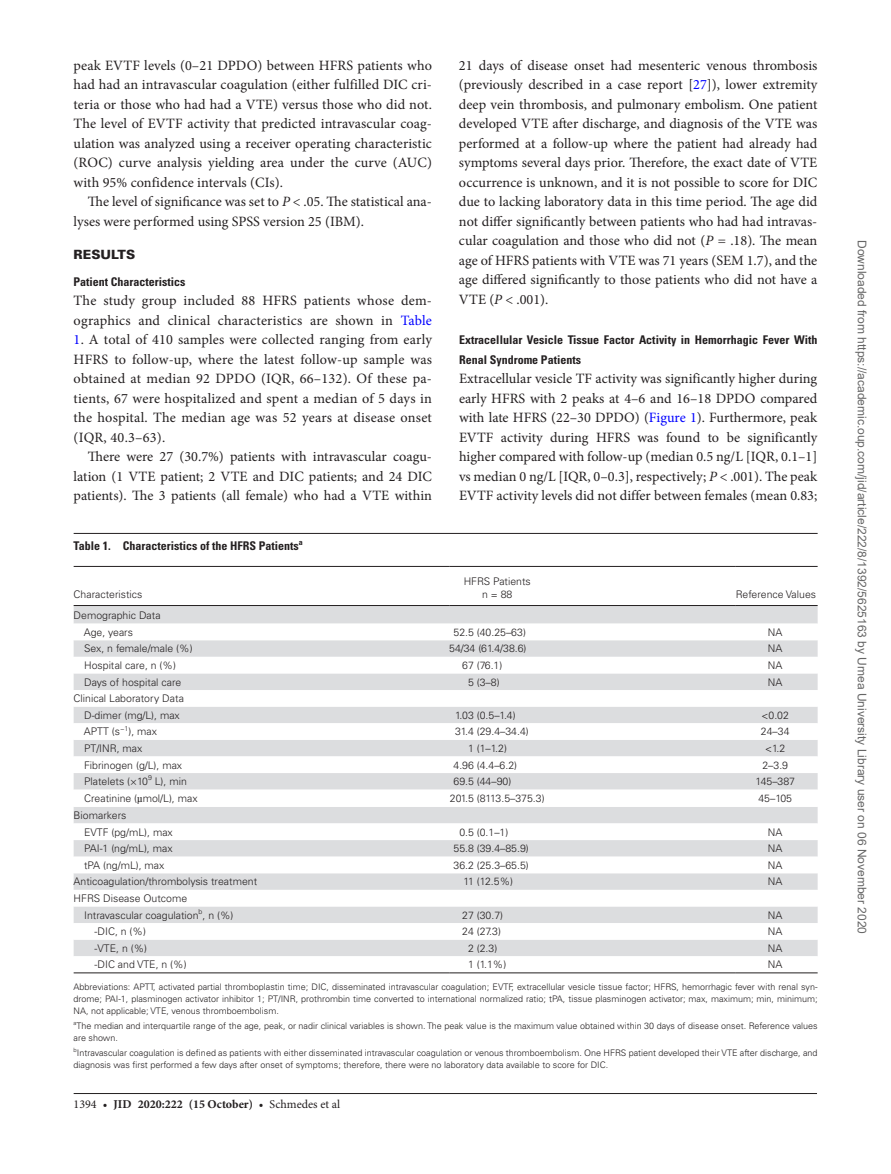
<style>
.page{position:relative;width:891px;height:1174px;background:#fff}
.page>*{position:absolute;margin:0;border:0;box-sizing:border-box;transform-origin:0 0}
.t1{font:14.25px/19.5px "Minion Pro";letter-spacing:.005em;color:#231f20;text-align:justify}
.t2{font:900 12.75px "Univers LT Std";color:#231f20}
.t3{font:700 condensed 12px/19.5px "Univers LT Std";color:#231f20}
.t4{font:12px "Arial";color:#666}
.t5{font:700 12px "Minion Pro";color:#231f20}
.t6{font:300 10.5px/16.6px "Univers LT Std";color:#231f20}
.t7{font:300 9px/12px "Univers LT Std";color:#231f20}
.t8{font:700 condensed 7.95px "Univers LT Std";color:#231f20}
.s1{font-style:italic}
.s2{color:#00f}
.s3{font-family:"Gandhari Unicode";font-weight:400}
.s4{font-weight:400}
</style>
<div class="page">
<hr style="left:74px;top:1093px;width:743px;height:1px;background:#231f20">
<hr style="left:74px;top:533px;width:744px;height:1px;background:#231f20">
<div style="left:74px;top:606px;width:744px;height:18px;background:#dcdddf"></div>
<svg style="left:74px;top:640px;width:744px;height:316px;fill:#e1e2e4"></svg>
<hr style="left:74px;top:605px;width:375px;height:1px;background:#231f20">
<hr style="left:449px;top:605px;width:287px;height:1px;background:#231f20">
<hr style="left:736px;top:605px;width:82px;height:1px;background:#231f20">
<hr style="left:74px;top:566px;width:375px;height:1px;background:#231f20">
<hr style="left:449px;top:566px;width:287px;height:1px;background:#231f20">
<hr style="left:736px;top:566px;width:82px;height:1px;background:#231f20">
<hr style="left:74px;top:972px;width:375px;height:1px;background:#231f20">
<hr style="left:449px;top:972px;width:287px;height:1px;background:#231f20">
<hr style="left:736px;top:972px;width:82px;height:1px;background:#231f20">
<p class="t1" style="left:74px;top:55px;width:360px">peak EVTF levels (0–21 DPDO) between HFRS patients who had had an intravascular coagulation (either fulfilled DIC cri&shy;teria or those who had had a VTE) versus those who did not.<br>The level of EVTF activity that predicted intravascular coag&shy;ulation was analyzed using a receiver operating characteristic (ROC) curve analysis yielding area under the curve (AUC) with 95% confidence intervals (CIs).</p>
<p class="t1" style="left:74px;top:192px;width:360px;text-indent:14px">The level of significance was set to <span class="s1">P</span> &lt; .05. The statistical ana&shy;lyses were performed using SPSS version 25 (IBM).</p>
<p class="t2" style="left:74px;top:246px;width:63px">RESULTS</p>
<p class="t3" style="left:74px;top:272px;width:114px">Patient Characteristics</p>
<p class="t1" style="left:74px;top:291px;width:360px">The study group included 88 HFRS patients whose dem&shy;ographics and clinical characteristics are shown in <span class="s2">Table</span></p>
<p class="t1" style="left:74px;top:330px;width:360px"><span class="s2">1</span>. A total of 410 samples were collected ranging from early HFRS to follow-up, where the latest follow-up sample was obtained at median 92 DPDO (IQR, 66–132). Of these pa&shy;tients, 67 were hospitalized and spent a median of 5 days in the hospital. The median age was 52 years at disease onset (IQR, 40.3–63).</p>
<p class="t1" style="left:74px;top:447px;width:360px;text-indent:14px">There were 27 (30.7%) patients with intravascular coagu&shy;lation (1 VTE patient; 2 VTE and DIC patients; and 24 DIC patients). The 3 patients (all female) who had a VTE within</p>
<p class="t3" style="left:74px;top:536px;width:227px">Table 1. Characteristics of the HFRS Patients</p>
<p class="t8" style="left:299px;top:537px;width:5px">a</p>
<p class="t6" style="left:74px;top:586px;width:70px">Characteristics</p>
<p class="t6" style="left:84px;top:607px;width:78px;text-indent:-10px">Demographic Data<br>Age, years</p>
<p class="t1" style="left:459px;top:55px;width:360px">21 days of disease onset had mesenteric venous thrombosis (previously described in a case report [<span class="s2">27</span>]), lower extremity deep vein thrombosis, and pulmonary embolism. One patient developed VTE after discharge, and diagnosis of the VTE was performed at a follow-up where the patient had already had symptoms several days prior. Therefore, the exact date of VTE occurrence is unknown, and it is not possible to score for DIC due to lacking laboratory data in this time period. The age did not differ significantly between patients who had had intravas&shy;cular coagulation and those who did not (<span class="s1">P</span> = .18). The mean age of HFRS patients with VTE was 71 years (SEM 1.7), and the age differed significantly to those patients who did not have a VTE (<span class="s1">P</span> &lt; .001).</p>
<p class="t3" style="left:459px;top:330px;width:360px">Extracellular Vesicle Tissue Factor Activity in Hemorrhagic Fever With<br>Renal Syndrome Patients</p>
<p class="t1" style="left:459px;top:369px;width:360px">Extracellular vesicle TF activity was significantly higher during early HFRS with 2 peaks at 4–6 and 16–18 DPDO compared with late HFRS (22–30 DPDO) (<span class="s2">Figure 1</span>). Furthermore, peak EVTF activity during HFRS was found to be significantly higher compared with follow-up (median 0.5 ng/L [IQR, 0.1–1] vs median 0 ng/L [IQR, 0–0.3], respectively; <span class="s1">P</span> &lt; .001). The peak EVTF activity levels did not differ between females (mean 0.83;</p>
<p class="t6" style="left:464px;top:574px;width:69px;line-height:13.5px;text-align:center">HFRS Patients n = 88</p>
<p class="t6" style="left:736px;top:586px;width:82px">Reference Values</p>
<p class="t6" style="left:454px;top:624px;width:74px">52.5 (40.25–63)</p>
<p class="t6" style="left:768px;top:624px;width:16px">NA</p>
<p class="t6" style="left:84px;top:640px;width:110px">Sex, n female/male (%)</p>
<p class="t6" style="left:449px;top:640px;width:79px">54/34 (61.4/38.6)</p>
<p class="t6" style="left:768px;top:640px;width:16px">NA</p>
<p class="t6" style="left:84px;top:657px;width:93px">Hospital care, n (%)</p>
<p class="t6" style="left:462px;top:657px;width:42px">67 (76.1)</p>
<p class="t6" style="left:768px;top:657px;width:16px">NA</p>
<p class="t6" style="left:84px;top:673px;width:99px">Days of hospital care</p>
<p class="t6" style="left:468px;top:673px;width:33px">5 (3–8)</p>
<p class="t6" style="left:768px;top:673px;width:16px">NA</p>
<p class="t6" style="left:84px;top:690px;width:101px;text-indent:-10px">Clinical Laboratory Data<br>D-dimer (mg/L), max</p>
<p class="t6" style="left:455px;top:707px;width:62px">1.03 (0.5–1.4)</p>
<p class="t6" style="left:762px;top:707px;width:29px">&lt;0.02</p>
<p class="t6" style="left:84px;top:723px;width:75px">APTT (s<sup>−1</sup>), max</p>
<p class="t6" style="left:455px;top:723px;width:75px">31.4 (29.4–34.4)</p>
<p class="t6" style="left:761px;top:723px;width:30px">24–34</p>
<p class="t6" style="left:84px;top:740px;width:60px">PT/INR, max</p>
<p class="t6" style="left:468px;top:740px;width:40px">1 (1–1.2)</p>
<p class="t6" style="left:765px;top:740px;width:22px">&lt;1.2</p>
<p class="t6" style="left:84px;top:756px;width:100px">Fibrinogen (g/L), max</p>
<p class="t6" style="left:454px;top:756px;width:65px">4.96 (4.4–6.2)</p>
<p class="t6" style="left:762px;top:756px;width:27px">2–3.9</p>
<p class="t6" style="left:84px;top:773px;width:104px">Platelets (×10<sup>9</sup> L), min</p>
<p class="t6" style="left:454px;top:773px;width:59px">69.5 (44–90)</p>
<p class="t6" style="left:755px;top:773px;width:41px">145–387</p>
<p class="t6" style="left:84px;top:790px;width:115px">Creatinine (<span class="s3">µ</span>mol/L), max</p>
<p class="t6" style="left:450px;top:790px;width:96px">201.5 (8113.5–375.3)</p>
<p class="t6" style="left:758px;top:790px;width:35px">45–105</p>
<p class="t6" style="left:84px;top:807px;width:90px;text-indent:-10px">Biomarkers<br>EVTF (pg/mL), max</p>
<p class="t6" style="left:459px;top:823px;width:51px">0.5 (0.1–1)</p>
<p class="t6" style="left:768px;top:823px;width:16px">NA</p>
<p class="t6" style="left:84px;top:840px;width:90px">PAI-1 (ng/mL), max</p>
<p class="t6" style="left:454px;top:840px;width:77px">55.8 (39.4–85.9)</p>
<p class="t6" style="left:768px;top:840px;width:16px">NA</p>
<p class="t6" style="left:84px;top:857px;width:82px">tPA (ng/mL), max</p>
<p class="t6" style="left:454px;top:857px;width:77px">36.2 (25.3–65.5)</p>
<p class="t6" style="left:768px;top:857px;width:16px">NA</p>
<p class="t6" style="left:74px;top:873px;width:185px">Anticoagulation/thrombolysis treatment</p>
<p class="t6" style="left:464px;top:873px;width:51px">11 (12.5%)</p>
<p class="t6" style="left:768px;top:873px;width:16px">NA</p>
<p class="t6" style="left:84px;top:890px;width:151px;text-indent:-10px">HFRS Disease Outcome<br>Intravascular coagulation<sup>b</sup>, n (%)</p>
<p class="t6" style="left:462px;top:907px;width:42px">27 (30.7)</p>
<p class="t6" style="left:768px;top:907px;width:16px">NA</p>
<p class="t6" style="left:95px;top:923px;width:53px">-DIC, n (%)</p>
<p class="t6" style="left:462px;top:923px;width:40px">24 (27.3)</p>
<p class="t6" style="left:768px;top:923px;width:16px">NA</p>
<p class="t6" style="left:95px;top:940px;width:54px">-VTE, n (%)</p>
<p class="t6" style="left:468px;top:940px;width:31px">2 (2.3)</p>
<p class="t6" style="left:768px;top:940px;width:16px">NA</p>
<p class="t6" style="left:95px;top:956px;width:94px">-DIC and VTE, n (%)</p>
<p class="t6" style="left:468px;top:956px;width:40px">1 (1.1%)</p>
<p class="t6" style="left:768px;top:956px;width:16px">NA</p>
<p class="t7" style="left:74px;top:981px;width:745px;text-align:justify">Abbreviations: APTT, activated partial thromboplastin time; DIC, disseminated intravascular coagulation; EVTF, extracellular vesicle tissue factor; HFRS, hemorrhagic fever with renal syn&shy;drome; PAI-1, plasminogen activator inhibitor 1; PT/INR, prothrombin time converted to international normalized ratio; tPA, tissue plasminogen activator; max, maximum; min, minimum; NA, not applicable; VTE, venous thromboembolism.</p>
<p class="t7" style="left:74px;top:1020px;width:746px"><sup>a</sup>The median and interquartile range of the age, peak, or nadir clinical variables is shown. The peak value is the maximum value obtained within 30 days of disease onset. Reference values are shown.</p>
<p class="t7" style="left:74px;top:1047px;width:745px"><sup>b</sup>Intravascular coagulation is defined as patients with either disseminated intravascular coagulation or venous thromboembolism. One HFRS patient developed their VTE after discharge, and diagnosis was first performed a few days after onset of symptoms; therefore, there were no laboratory data available to score for DIC.</p>
<p class="t5" style="left:74px;top:1095px;width:268px"><span class="s4">1394 •</span> jid 2020:222 (15 October) <span class="s4">• Schmedes et al</span></p>
<p class="t4" style="left:866px;top:240px;width:695px;rotate:90deg">Downloaded from https://academic.oup.com/jid/article/222/8/1392/5625163 by Umea University Library user on 06 November 2020</p>
</div>
